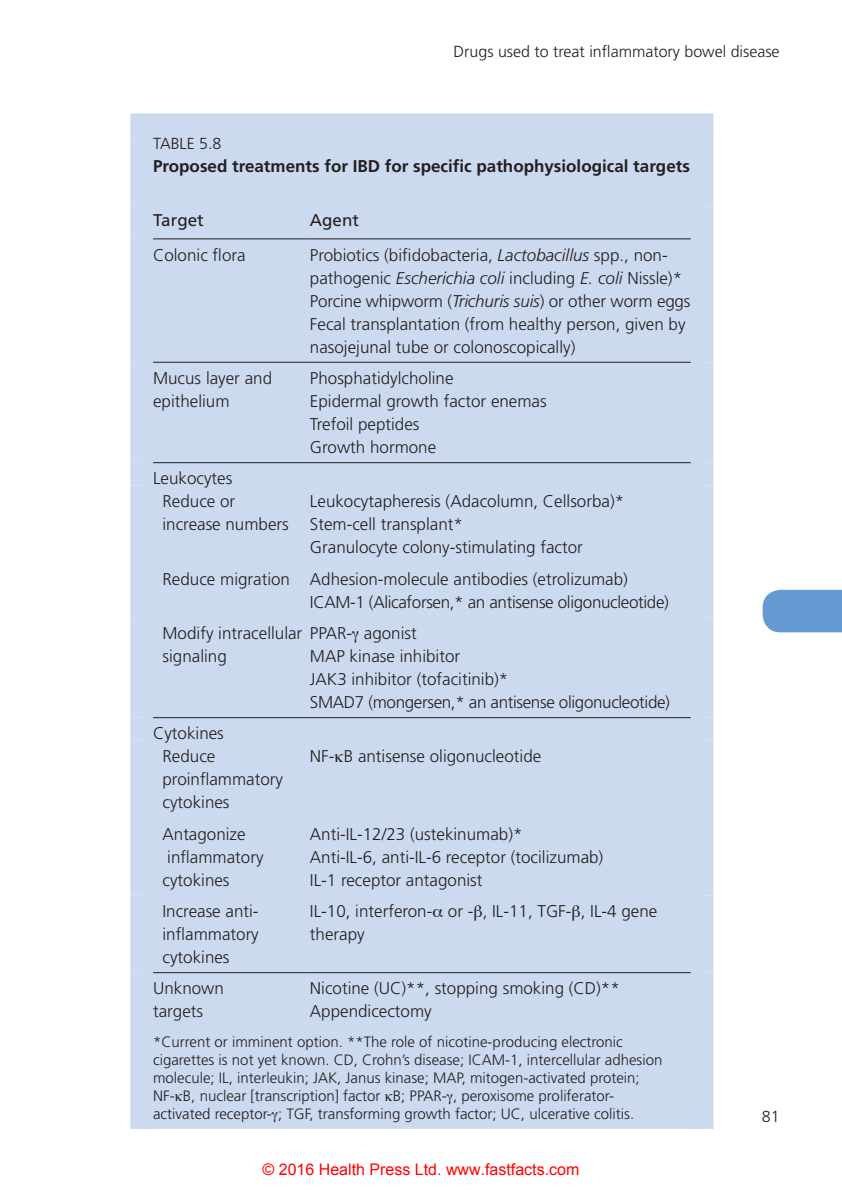
<style>
.page{position:relative;width:842px;height:1191px;background:#fff}
.page>*{position:absolute;margin:0;border:0;box-sizing:border-box;transform-origin:0 0}
.Table_text{font:300 17px/23px "Frutiger";color:#231f20}
.Table_text-2{font:300 17px "Frutiger";letter-spacing:-.02em;color:#231f20}
.Table_Number{font:700 17px "Frutiger";color:#231f20}
.Table_Top{font:17px "Frutiger";color:#231f20}
.Table_Number-2{font:300 16px "Frutiger";color:#231f20}
.t1{font:16px "Arial";color:#f00}
.Table_footnote{font:300 15px/18px "Frutiger";color:#231f20}
.s1{font-style:italic}
</style>
<div class="page">
<div style="left:763px;top:590px;width:79px;height:42px;background:#6599d1"></div>
<div style="left:142px;top:125px;width:560px;height:82px;background:#ccdaef"></div>
<div style="left:153px;top:207px;width:538px;height:921px;background:#ccdaef"></div>
<div style="left:130px;top:113px;width:180px;height:23px;background:#ccdaef"></div>
<div style="left:130px;top:136px;width:23px;height:71px;background:#ccdaef"></div>
<div style="left:310px;top:113px;width:403px;height:23px;background:#ccdaef"></div>
<div style="left:130px;top:207px;width:23px;height:32px;background:#ccdaef"></div>
<div style="left:691px;top:207px;width:22px;height:32px;background:#ccdaef"></div>
<div style="left:130px;top:239px;width:23px;height:123px;background:#ccdaef"></div>
<div style="left:691px;top:239px;width:22px;height:123px;background:#ccdaef"></div>
<div style="left:130px;top:362px;width:23px;height:100px;background:#ccdaef"></div>
<div style="left:691px;top:362px;width:22px;height:100px;background:#ccdaef"></div>
<div style="left:130px;top:462px;width:23px;height:23px;background:#ccdaef"></div>
<div style="left:691px;top:462px;width:22px;height:23px;background:#ccdaef"></div>
<div style="left:130px;top:485px;width:23px;height:78px;background:#ccdaef"></div>
<div style="left:691px;top:485px;width:22px;height:78px;background:#ccdaef"></div>
<div style="left:130px;top:563px;width:23px;height:54px;background:#ccdaef"></div>
<div style="left:691px;top:563px;width:22px;height:54px;background:#ccdaef"></div>
<div style="left:130px;top:617px;width:23px;height:100px;background:#ccdaef"></div>
<div style="left:691px;top:617px;width:22px;height:100px;background:#ccdaef"></div>
<div style="left:130px;top:717px;width:23px;height:23px;background:#ccdaef"></div>
<div style="left:691px;top:717px;width:22px;height:23px;background:#ccdaef"></div>
<div style="left:130px;top:740px;width:23px;height:78px;background:#ccdaef"></div>
<div style="left:691px;top:740px;width:22px;height:78px;background:#ccdaef"></div>
<div style="left:130px;top:818px;width:23px;height:77px;background:#ccdaef"></div>
<div style="left:691px;top:818px;width:22px;height:77px;background:#ccdaef"></div>
<div style="left:130px;top:895px;width:23px;height:77px;background:#ccdaef"></div>
<div style="left:691px;top:895px;width:22px;height:77px;background:#ccdaef"></div>
<div style="left:130px;top:972px;width:23px;height:55px;background:#ccdaef"></div>
<div style="left:691px;top:972px;width:22px;height:55px;background:#ccdaef"></div>
<div style="left:691px;top:136px;width:22px;height:71px;background:#ccdaef"></div>
<hr style="left:153px;top:462px;width:157px;height:1px;background:#231f20">
<hr style="left:310px;top:462px;width:381px;height:1px;background:#231f20">
<div style="left:130px;top:1027px;width:23px;height:101px;background:#ccdaef"></div>
<div style="left:691px;top:1027px;width:22px;height:101px;background:#ccdaef"></div>
<hr style="left:153px;top:972px;width:157px;height:1px;background:#231f20">
<hr style="left:310px;top:972px;width:381px;height:1px;background:#231f20">
<hr style="left:153px;top:717px;width:157px;height:1px;background:#231f20">
<hr style="left:310px;top:717px;width:381px;height:1px;background:#231f20">
<hr style="left:153px;top:238px;width:157px;height:1px;background:#231f20">
<hr style="left:310px;top:238px;width:381px;height:1px;background:#231f20">
<hr style="left:153px;top:362px;width:157px;height:1px;background:#231f20">
<hr style="left:310px;top:362px;width:381px;height:1px;background:#231f20">
<svg style="left:352px;top:631px;width:7px;height:12px"></svg>
<svg style="left:335px;top:754px;width:8px;height:8px"></svg>
<svg style="left:433px;top:909px;width:10px;height:8px"></svg>
<svg style="left:474px;top:905px;width:8px;height:15px"></svg>
<svg style="left:573px;top:905px;width:7px;height:15px"></svg>
<svg style="left:175px;top:1094px;width:7px;height:7px"></svg>
<svg style="left:385px;top:1094px;width:7px;height:7px"></svg>
<svg style="left:447px;top:1094px;width:5px;height:10px"></svg>
<svg style="left:272px;top:1112px;width:6px;height:10px"></svg>
<p class="Table_Number-2" style="left:454px;top:43px;width:327px">Drugs used to treat inflammatory bowel disease</p>
<p class="Table_Number-2" style="left:153px;top:134px;width:70px">TABLE 5.8</p>
<p class="Table_Number" style="left:153px;top:156px;width:538px">Proposed treatments for IBD for specific pathophysiological targets</p>
<p class="Table_Top" style="left:153px;top:210px;width:52px">Target</p>
<p class="Table_Top" style="left:310px;top:210px;width:51px">Agent</p>
<p class="Table_text" style="left:153px;top:243px;width:94px">Colonic flora</p>
<p class="Table_text" style="left:310px;top:243px;width:374px">Probiotics (bifidobacteria, <span class="s1">Lactobacillus</span> spp., non&shy;pathogenic <span class="s1">Escherichia coli</span> including <span class="s1">E. coli</span> Nissle)*</p>
<p class="Table_text" style="left:310px;top:289px;width:382px">Porcine whipworm (<span class="s1">Trichuris suis</span>) or other worm eggs</p>
<p class="Table_text" style="left:310px;top:312px;width:377px">Fecal transplantation (from healthy person, given by nasojejunal tube or colonoscopically)</p>
<p class="Table_text" style="left:153px;top:367px;width:121px">Mucus layer and epithelium</p>
<p class="Table_text" style="left:310px;top:367px;width:145px">Phosphatidylcholine</p>
<p class="Table_text" style="left:310px;top:390px;width:238px">Epidermal growth factor enemas</p>
<p class="Table_text" style="left:310px;top:413px;width:111px">Trefoil peptides</p>
<p class="Table_text" style="left:310px;top:436px;width:128px">Growth hormone</p>
<p class="Table_text" style="left:153px;top:467px;width:81px">Leukocytes</p>
<p class="Table_text" style="left:163px;top:490px;width:128px">Reduce or increase numbers</p>
<p class="Table_text" style="left:310px;top:490px;width:316px">Leukocytapheresis (Adacolumn, Cellsorba)*</p>
<p class="Table_text" style="left:310px;top:513px;width:154px">Stem-cell transplant*</p>
<p class="Table_text" style="left:310px;top:536px;width:274px">Granulocyte colony-stimulating factor</p>
<p class="Table_text" style="left:163px;top:567px;width:129px">Reduce migration</p>
<p class="Table_text" style="left:310px;top:567px;width:320px">Adhesion-molecule antibodies (etrolizumab)</p>
<p class="Table_text-2" style="left:310px;top:592px;width:360px">ICAM-1 (Alicaforsen,* an antisense oligonucleotide)</p>
<p class="Table_text" style="left:163px;top:621px;width:256px">Modify intracellular PPAR- agonist signaling</p>
<p class="Table_text" style="left:310px;top:644px;width:152px">MAP kinase inhibitor</p>
<p class="Table_text" style="left:310px;top:667px;width:200px">JAK3 inhibitor (tofacitinib)*</p>
<p class="Table_text-2" style="left:310px;top:692px;width:362px">SMAD7 (mongersen,* an antisense oligonucleotide)</p>
<p class="Table_text" style="left:153px;top:722px;width:72px">Cytokines</p>
<p class="Table_text" style="left:163px;top:745px;width:122px">Reduce proinflammatory cytokines</p>
<p class="Table_text" style="left:310px;top:745px;width:233px">NF- B antisense oligonucleotide</p>
<p class="Table_text" style="left:163px;top:822px;width:103px">Antagonize inflammatory cytokines</p>
<p class="Table_text" style="left:310px;top:822px;width:214px">Anti-IL-12/23 (ustekinumab)*</p>
<p class="Table_text" style="left:310px;top:845px;width:295px">Anti-IL-6, anti-IL-6 receptor (tocilizumab)</p>
<p class="Table_text" style="left:310px;top:868px;width:174px">IL-1 receptor antagonist</p>
<p class="Table_text" style="left:163px;top:899px;width:98px;text-align:justify">Increase anti&shy;inflammatory cytokines</p>
<p class="Table_text" style="left:310px;top:899px;width:349px">IL-10, interferon- or - , IL-11, TGF- , IL-4 gene therapy</p>
<p class="Table_text" style="left:153px;top:977px;width:72px">Unknown targets</p>
<p class="Table_text" style="left:310px;top:977px;width:311px">Nicotine (UC)**, stopping smoking (CD)**</p>
<p class="Table_text" style="left:310px;top:1000px;width:123px">Appendicectomy</p>
<p class="Table_footnote" style="left:153px;top:1033px;width:511px">*Current or imminent option. **The role of nicotine-producing electronic cigarettes is not yet known. CD, Crohn’s disease; ICAM-1, intercellular adhesion molecule; IL, interleukin; JAK, Janus kinase; MAP, mitogen-activated protein; NF- B, nuclear [transcription] factor B; PPAR- , peroxisome proliferator&shy;activated receptor- ; TGF, transforming growth factor; UC, ulcerative colitis.</p>
<p class="t1" style="left:263px;top:1159px;width:318px">© 2016 Health Press Ltd. www.fastfacts.com</p>
<p class="Table_Number-2" style="left:762px;top:1107px;width:19px">81</p>
</div>
